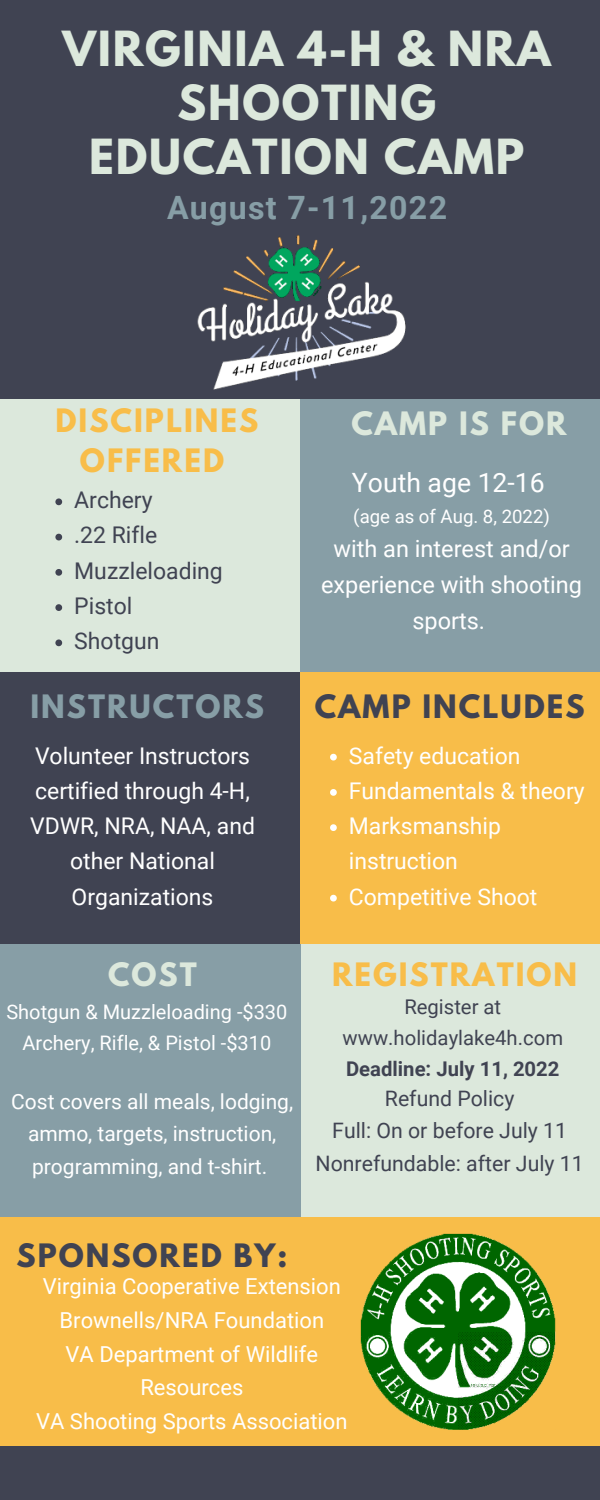
<style>
.page{position:relative;width:600px;height:1500px;background:#404352}
.page>*{position:absolute;margin:0;border:0;box-sizing:border-box;transform-origin:0 0}
.t1{font:700 42.9px/53.9px "League Spartan";letter-spacing:.04em;color:#dce8dc;text-align:center}
.t2{font:700 32.2px "Roboto";letter-spacing:.04em;color:#879ea6}
.t3{font:700 28.6px/39.5px "League Spartan";letter-spacing:.07em;color:#f8bd49;text-align:center}
.t4{font:700 28.6px "League Spartan";letter-spacing:.07em;color:#404352}
.t5{font:700 28.6px "League Spartan";letter-spacing:.07em;color:#dce8dc}
.t6{font:700 28.6px "League Spartan";letter-spacing:.07em;color:#879ea6}
.t7{font:26.6px "Roboto";color:#fff}
.t8{font:23.5px/36px "Roboto";color:#fff;text-align:center}
.t9{font:23px/35.2px "Roboto";color:#fff;text-align:center}
.t10{font:23px "Roboto";color:#404352}
.t11{font:22px/33.8px "Roboto";color:#fff;text-align:center}
.t12{font:21.3px "Roboto";color:#404352}
.t13{font:21px/32.2px "Roboto";color:#fff;text-align:center}
.t14{font:20.3px/30.8px "Roboto";color:#404352;text-align:center}
.t15{font:700 20.3px "Roboto";color:#404352}
.t16{font:20px "Roboto";color:#fff}
.t17{font:18.6px "Roboto";color:#fff}
</style>
<div class="page">
<div style="left:301px;top:672px;width:299px;height:273px;background:#f8bd49"></div>
<div style="left:0;top:399px;width:574px;height:273px;background:#dce8dc"></div>
<div style="left:169px;top:944px;width:431px;height:273px;background:#dce8dc"></div>
<div style="left:301px;top:399px;width:299px;height:273px;background:#879ea6"></div>
<div style="left:0;top:944px;width:301px;height:273px;background:#879ea6"></div>
<div style="left:0;top:1217px;width:600px;height:229px;background:#f8bd49"></div>
<img style="left:197px;top:235px;width:209px;height:155px">
<svg style="left:55px;top:498px;width:7px;height:7px"></svg>
<svg style="left:55px;top:534px;width:7px;height:6px"></svg>
<svg style="left:55px;top:569px;width:7px;height:7px"></svg>
<svg style="left:55px;top:604px;width:7px;height:7px"></svg>
<svg style="left:55px;top:639px;width:7px;height:7px"></svg>
<img style="left:360px;top:1233px;width:196px;height:197px">
<svg style="left:330px;top:754px;width:7px;height:7px"></svg>
<svg style="left:330px;top:789px;width:7px;height:7px"></svg>
<svg style="left:330px;top:824px;width:7px;height:7px"></svg>
<svg style="left:330px;top:895px;width:7px;height:7px"></svg>
<p class="t1" style="left:63px;top:27px;width:490px">VIRGINIA 4-H &amp; NRA<br>SHOOTING<br>EDUCATION CAMP</p>
<p class="t2" style="left:167px;top:190px;width:282px">August 7-11,2022</p>
<p class="t3" style="left:56px;top:405px;width:204px">DISCIPLINES<br>OFFERED</p>
<p class="t10" style="left:74px;top:487px;width:80px">Archery</p>
<p class="t10" style="left:74px;top:522px;width:85px">.22 Rifle</p>
<p class="t10" style="left:74px;top:557px;width:150px">Muzzleloading</p>
<p class="t10" style="left:74px;top:593px;width:60px">Pistol</p>
<p class="t10" style="left:74px;top:628px;width:87px">Shotgun</p>
<p class="t6" style="left:31px;top:692px;width:235px">INSTRUCTORS</p>
<p class="t9" style="left:30px;top:738px;width:226px">Volunteer Instructors certified through 4-H,<br>VDWR, NRA, NAA, and other National<br>Organizations</p>
<p class="t5" style="left:108px;top:961px;width:90px">COST</p>
<p class="t16" style="left:6px;top:1001px;width:282px">Shotgun &amp; Muzzleloading -$330</p>
<p class="t16" style="left:23px;top:1032px;width:250px">Archery, Rifle, &amp; Pistol -$310</p>
<p class="t13" style="left:11px;top:1086px;width:283px">Cost covers all meals, lodging, ammo, targets, instruction, programming, and t-shirt.</p>
<p class="t5" style="left:351px;top:409px;width:217px">CAMP IS FOR</p>
<p class="t7" style="left:352px;top:467px;width:194px">Youth age 12-16</p>
<p class="t17" style="left:353px;top:506px;width:198px">(age as of Aug. 8, 2022)</p>
<p class="t8" style="left:321px;top:531px;width:262px">with an interest and/or experience with shooting sports.</p>
<p class="t4" style="left:315px;top:692px;width:271px">CAMP INCLUDES</p>
<p class="t9" style="left:349px;top:738px;width:173px">Safety education</p>
<p class="t9" style="left:349px;top:773px;width:237px">Fundamentals &amp; theory</p>
<p class="t9" style="left:349px;top:809px;width:154px;text-align:left">Marksmanship instruction</p>
<p class="t9" style="left:349px;top:879px;width:190px">Competitive Shoot</p>
<p class="t3" style="left:332px;top:959px;width:247px">REGISTRATION</p>
<p class="t14" style="left:343px;top:992px;width:222px">Register at www.holidaylake4h.com</p>
<p class="t15" style="left:346px;top:1057px;width:215px">Deadline: July 11, 2022</p>
<p class="t12" style="left:385px;top:1086px;width:131px">Refund Policy</p>
<p class="t12" style="left:332px;top:1119px;width:236px">Full: On or before July 11</p>
<p class="t12" style="left:316px;top:1151px;width:270px">Nonrefundable: after July 11</p>
<p class="t4" style="left:16px;top:1242px;width:273px">SPONSORED BY:</p>
<p class="t11" style="left:43px;top:1270px;width:300px">Virginia Cooperative Extension</p>
<p class="t11" style="left:60px;top:1304px;width:266px">Brownells/NRA Foundation</p>
<p class="t11" style="left:66px;top:1337px;width:254px">VA Department of Wildlife<br>Resources</p>
<p class="t11" style="left:36px;top:1405px;width:313px">VA Shooting Sports Association</p>
</div>
